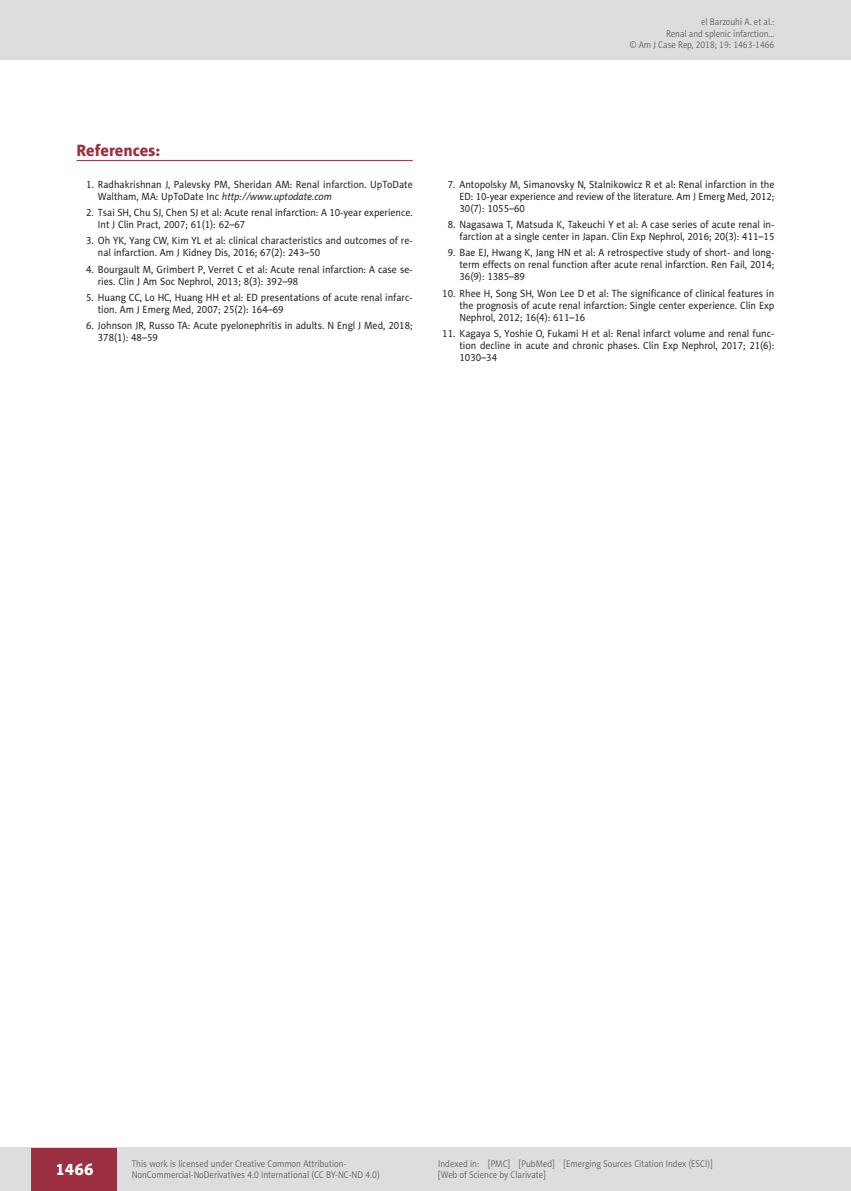
<style>
.page{position:relative;width:851px;height:1191px;background:#fff}
.page>*{position:absolute;margin:0;border:0;box-sizing:border-box;transform-origin:0 0}
.AJCR_Referencje_Tytu{font:16.5px "Naomi Sans EFN Heavy";color:#9d2f42}
.t1{font:16.5px "Naomi Sans EFN Heavy";color:#fff}
.AJCR_Referencje_punk{font:10.5px/12px "Naomi Sans EFN";color:#231f20;scale:.95 1}
.t2{font:9.75px/11.2px "Naomi Sans EFN Light";color:#57585a;scale:.9 1}
.s1{font-style:italic}
</style>
<div class="page">
<hr style="left:77px;top:160px;width:335px;height:1px;background:#9d2f42">
<div style="left:0;top:1148px;width:850px;height:43px;background:#dcdddf"></div>
<div style="left:32px;top:1147px;width:85px;height:43px;background:#9d2f42"></div>
<div style="left:0;top:0;width:850px;height:60px;background:#dcdddf"></div>
<p class="t2" style="left:629px;top:16px;width:162px;text-align:right">el Barzouhi A. et al.:<br>Renal and splenic infarction…<br>© Am J Case Rep, 2018; 19: 1463-1466</p>
<p class="AJCR_Referencje_Tytu" style="left:77px;top:140px;width:85px">References:</p>
<p class="AJCR_Referencje_punk" style="left:98px;top:178px;width:333px;text-indent:-12px">1. Radhakrishnan J, Palevsky PM, Sheridan AM: Renal infarction. UpToDate<br>Waltham, MA: UpToDate Inc <span class="s1">http://www.uptodate.com</span></p>
<p class="AJCR_Referencje_punk" style="left:98px;top:207px;width:333px;text-indent:-12px">2. Tsai SH, Chu SJ, Chen SJ et al: Acute renal infarction: A 10-year experience.<br>Int J Clin Pract, 2007; 61(1): 62–67</p>
<p class="AJCR_Referencje_punk" style="left:98px;top:235px;width:333px;text-indent:-12px">3. Oh YK, Yang CW, Kim YL et al: clinical characteristics and outcomes of re&shy;nal infarction. Am J Kidney Dis, 2016; 67(2): 243–50</p>
<p class="AJCR_Referencje_punk" style="left:98px;top:263px;width:333px;text-indent:-12px">4. Bourgault M, Grimbert P, Verret C et al: Acute renal infarction: A case se&shy;ries. Clin J Am Soc Nephrol, 2013; 8(3): 392–98</p>
<p class="AJCR_Referencje_punk" style="left:98px;top:291px;width:333px;text-indent:-12px">5. Huang CC, Lo HC, Huang HH et al: ED presentations of acute renal infarc&shy;tion. Am J Emerg Med, 2007; 25(2): 164–69</p>
<p class="AJCR_Referencje_punk" style="left:98px;top:320px;width:333px;text-indent:-12px">6. Johnson JR, Russo TA: Acute pyelonephritis in adults. N Engl J Med, 2018;<br>378(1): 48–59</p>
<p class="AJCR_Referencje_punk" style="left:459px;top:178px;width:333px;text-align:justify;text-indent:-12px">7. Antopolsky M, Simanovsky N, Stalnikowicz R et al: Renal infarction in the ED: 10-year experience and review of the literature. Am J Emerg Med, 2012; 30(7): 1055–60</p>
<p class="AJCR_Referencje_punk" style="left:447px;top:219px;width:345px;text-align:right">8. Nagasawa T, Matsuda K, Takeuchi Y et al: A case series of acute renal in&shy;farction at a single center in Japan. Clin Exp Nephrol, 2016; 20(3): 411–15</p>
<p class="AJCR_Referencje_punk" style="left:459px;top:247px;width:333px;text-align:justify;text-indent:-12px">9. Bae EJ, Hwang K, Jang HN et al: A retrospective study of short- and long&shy;term effects on renal function after acute renal infarction. Ren Fail, 2014; 36(9): 1385–89</p>
<p class="AJCR_Referencje_punk" style="left:459px;top:287px;width:333px;text-align:justify;text-indent:-17px">10. Rhee H, Song SH, Won Lee D et al: The significance of clinical features in the prognosis of acute renal infarction: Single center experience. Clin Exp Nephrol, 2012; 16(4): 611–16</p>
<p class="AJCR_Referencje_punk" style="left:459px;top:327px;width:333px;text-align:justify;text-indent:-17px">11. Kagaya S, Yoshie O, Fukami H et al: Renal infarct volume and renal func&shy;tion decline in acute and chronic phases. Clin Exp Nephrol, 2017; 21(6):<br>1030–34</p>
<h1 class="t1" style="left:55px;top:1159px;width:40px">1466</h1>
<p class="t2" style="left:132px;top:1158px;width:277px">This work is licensed under Creative Common Attribution-<br>NonCommercial-NoDerivatives 4.0 International (CC BY-NC-ND 4.0)</p>
<p class="t2" style="left:438px;top:1158px;width:306px">Indexed in: [PMC] [PubMed] [Emerging Sources Citation Index (ESCI)] [Web of Science by Clarivate]</p>
</div>
